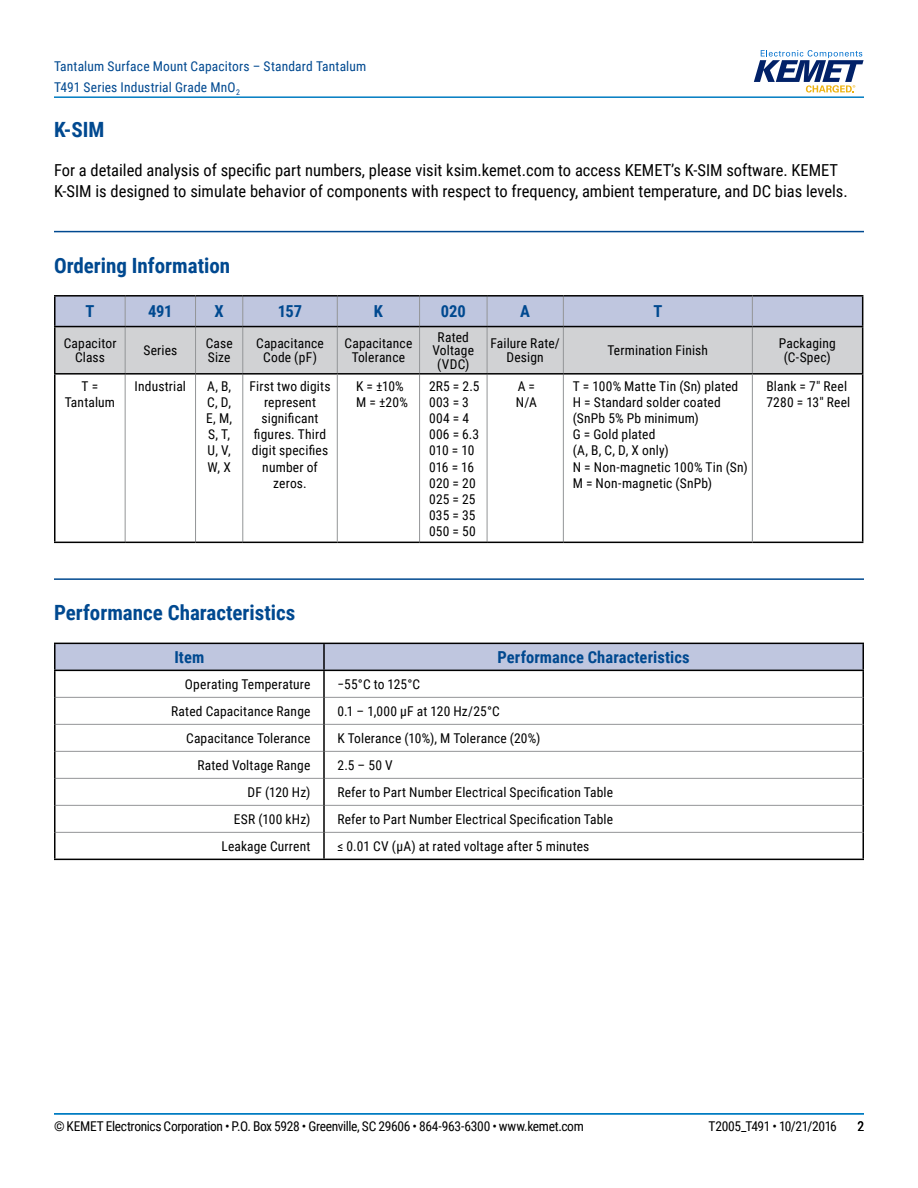
<style>
.page{position:relative;width:918px;height:1188px;background:#fff}
.page>*{position:absolute;margin:0;border:0;box-sizing:border-box;transform-origin:0 0}
.t1{font:700 21px "Roboto Condensed";color:#004990}
.t2{font:16.5px/21px "Roboto Condensed";color:#000}
.t3{font:700 16.5px "Roboto Condensed";letter-spacing:.005em;color:#004990}
.t4{font:13.5px/16.2px "Roboto Condensed";letter-spacing:.01em;color:#000;text-align:center}
.t5{font:13.5px "Roboto Condensed";letter-spacing:-.025em;color:#000}
.t6{font:13.5px/21px "Roboto Condensed";letter-spacing:.01em;color:#004990}
.t7{font:13.5px "Roboto Condensed";letter-spacing:-.035em;color:#000}
</style>
<div class="page">
<hr style="left:54px;top:1113px;width:810px;height:2px;background:#007cc2">
<hr style="left:54px;top:96px;width:810px;height:2px;background:#007cc2">
<svg style="left:754px;top:50px;width:110px;height:43px"></svg>
<hr style="left:54px;top:231px;width:810px;height:1px;background:#004990">
<hr style="left:54px;top:578px;width:810px;height:2px;background:#004990">
<hr style="left:419px;top:375px;width:1px;height:167px;background:#939597">
<hr style="left:487px;top:375px;width:1px;height:167px;background:#939597">
<hr style="left:563px;top:375px;width:1px;height:167px;background:#939597">
<hr style="left:54px;top:327px;width:2px;height:46px;background:#000">
<hr style="left:337px;top:373px;width:83px;height:2px;background:#000">
<hr style="left:420px;top:373px;width:67px;height:2px;background:#000">
<hr style="left:487px;top:373px;width:76px;height:2px;background:#000">
<hr style="left:563px;top:373px;width:189px;height:2px;background:#000">
<hr style="left:337px;top:542px;width:83px;height:1px;background:#000">
<hr style="left:420px;top:542px;width:67px;height:1px;background:#000">
<hr style="left:487px;top:542px;width:76px;height:1px;background:#000">
<hr style="left:563px;top:542px;width:189px;height:1px;background:#000">
<hr style="left:54px;top:295px;width:71px;height:2px;background:#000">
<hr style="left:54px;top:297px;width:2px;height:29px;background:#000">
<hr style="left:125px;top:295px;width:71px;height:2px;background:#000">
<hr style="left:196px;top:295px;width:47px;height:2px;background:#000">
<hr style="left:243px;top:295px;width:94px;height:2px;background:#000">
<hr style="left:337px;top:295px;width:83px;height:2px;background:#000">
<hr style="left:420px;top:295px;width:67px;height:2px;background:#000">
<hr style="left:487px;top:295px;width:76px;height:2px;background:#000">
<hr style="left:563px;top:295px;width:189px;height:2px;background:#000">
<hr style="left:752px;top:295px;width:111px;height:2px;background:#000">
<hr style="left:54px;top:326px;width:71px;height:1px;background:#000">
<svg style="left:55px;top:296px;width:808px;height:78px;background:#c2c5d0"></svg>
<hr style="left:125px;top:375px;width:1px;height:167px;background:#939597">
<hr style="left:195px;top:375px;width:1px;height:167px;background:#939597">
<hr style="left:242px;top:375px;width:1px;height:167px;background:#939597">
<hr style="left:54px;top:373px;width:71px;height:2px;background:#000">
<hr style="left:54px;top:375px;width:2px;height:167px;background:#000">
<hr style="left:125px;top:373px;width:71px;height:2px;background:#000">
<hr style="left:196px;top:373px;width:47px;height:2px;background:#000">
<hr style="left:243px;top:373px;width:94px;height:2px;background:#000">
<hr style="left:54px;top:542px;width:71px;height:1px;background:#000">
<hr style="left:125px;top:542px;width:71px;height:1px;background:#000">
<hr style="left:196px;top:542px;width:47px;height:1px;background:#000">
<hr style="left:243px;top:542px;width:94px;height:1px;background:#000">
<hr style="left:337px;top:375px;width:1px;height:167px;background:#939597">
<hr style="left:752px;top:373px;width:111px;height:2px;background:#000">
<hr style="left:862px;top:375px;width:1px;height:167px;background:#000">
<hr style="left:752px;top:542px;width:111px;height:1px;background:#000">
<hr style="left:752px;top:375px;width:1px;height:167px;background:#939597">
<svg style="left:56px;top:644px;width:808px;height:215px"></svg>
<hr style="left:56px;top:697px;width:267px;height:1px;background:#939597">
<hr style="left:325px;top:697px;width:538px;height:1px;background:#939597">
<hr style="left:56px;top:724px;width:267px;height:1px;background:#939597">
<hr style="left:325px;top:724px;width:538px;height:1px;background:#939597">
<hr style="left:56px;top:751px;width:267px;height:1px;background:#939597">
<hr style="left:325px;top:751px;width:538px;height:1px;background:#939597">
<hr style="left:56px;top:778px;width:267px;height:1px;background:#939597">
<hr style="left:325px;top:778px;width:538px;height:1px;background:#939597">
<hr style="left:56px;top:805px;width:267px;height:1px;background:#939597">
<hr style="left:325px;top:805px;width:538px;height:1px;background:#939597">
<hr style="left:56px;top:832px;width:267px;height:1px;background:#939597">
<hr style="left:325px;top:832px;width:538px;height:1px;background:#939597">
<hr style="left:54px;top:670px;width:270px;height:1px;background:#000">
<hr style="left:324px;top:670px;width:540px;height:1px;background:#000">
<hr style="left:324px;top:643px;width:540px;height:1px;background:#000">
<hr style="left:54px;top:859px;width:270px;height:1px;background:#000">
<hr style="left:324px;top:859px;width:540px;height:1px;background:#000">
<hr style="left:54px;top:643px;width:270px;height:1px;background:#000">
<hr style="left:54px;top:644px;width:2px;height:26px;background:#000">
<hr style="left:323px;top:644px;width:2px;height:26px;background:#000">
<hr style="left:54px;top:671px;width:2px;height:26px;background:#000">
<hr style="left:323px;top:671px;width:2px;height:26px;background:#000">
<hr style="left:54px;top:697px;width:2px;height:27px;background:#000">
<hr style="left:323px;top:697px;width:2px;height:27px;background:#000">
<hr style="left:54px;top:724px;width:2px;height:27px;background:#000">
<hr style="left:323px;top:724px;width:2px;height:27px;background:#000">
<hr style="left:54px;top:751px;width:2px;height:27px;background:#000">
<hr style="left:323px;top:751px;width:2px;height:27px;background:#000">
<hr style="left:54px;top:778px;width:2px;height:27px;background:#000">
<hr style="left:323px;top:778px;width:2px;height:27px;background:#000">
<hr style="left:54px;top:805px;width:2px;height:27px;background:#000">
<hr style="left:323px;top:805px;width:2px;height:27px;background:#000">
<hr style="left:54px;top:832px;width:2px;height:27px;background:#000">
<hr style="left:323px;top:832px;width:2px;height:27px;background:#000">
<p class="t6" style="left:54px;top:57px;width:314px">Tantalum Surface Mount Capacitors – Standard Tantalum<br>T491 Series Industrial Grade MnO<sub>2</sub></p>
<h1 class="t1" style="left:54px;top:115px;width:52px">K-SIM</h1>
<p class="t2" style="left:54px;top:159px;width:795px">For a detailed analysis of speci昀椀c part numbers, please visit ksim.kemet.com to access KEMET’s K-SIM software. KEMET<br>K-SIM is designed to simulate behavior of components with respect to frequency, ambient temperature, and DC bias levels.</p>
<h1 class="t1" style="left:54px;top:251px;width:178px">Ordering Information</h1>
<p class="t3" style="left:85px;top:305px;width:10px">T</p>
<p class="t3" style="left:148px;top:305px;width:26px">491</p>
<p class="t3" style="left:215px;top:305px;width:11px">X</p>
<p class="t3" style="left:278px;top:305px;width:26px">157</p>
<p class="t3" style="left:374px;top:305px;width:11px">K</p>
<p class="t3" style="left:441px;top:305px;width:27px">020</p>
<p class="t3" style="left:520px;top:305px;width:11px">A</p>
<p class="t3" style="left:653px;top:305px;width:10px">T</p>
<p class="t4" style="left:64px;top:338px;width:54px;line-height:13.5px">Capacitor<br>Class</p>
<p class="t4" style="left:143px;top:343px;width:35px">Series</p>
<p class="t4" style="left:206px;top:338px;width:28px;line-height:13.5px;text-align:left">Case<br>Size</p>
<p class="t4" style="left:256px;top:338px;width:69px;line-height:13.5px">Capacitance<br>Code (pF)</p>
<p class="t4" style="left:345px;top:338px;width:69px;line-height:13.5px">Capacitance<br>Tolerance</p>
<p class="t4" style="left:433px;top:331px;width:43px;line-height:13.5px">Rated<br>Voltage (VDC)</p>
<p class="t4" style="left:490px;top:338px;width:71px;line-height:13.5px">Failure Rate/<br>Design</p>
<p class="t4" style="left:608px;top:343px;width:102px">Termination Finish</p>
<p class="t4" style="left:779px;top:338px;width:58px;line-height:13.5px">Packaging (C-Spec)</p>
<p class="t4" style="left:65px;top:379px;width:52px">T =<br>Tantalum</p>
<p class="t4" style="left:135px;top:379px;width:53px">Industrial</p>
<p class="t4" style="left:206px;top:379px;width:27px;text-align:left">A, B,<br>C, D,<br>E, M,<br>S, T,<br>U, V,<br>W, X</p>
<p class="t4" style="left:250px;top:379px;width:82px">First two digits represent signi昀椀cant<br>昀椀gures. Third digit speci昀椀es number of zeros.</p>
<p class="t4" style="left:356px;top:379px;width:53px;text-align:left">K = ±10%<br>M = ±20%</p>
<p class="t4" style="left:429px;top:379px;width:52px;text-align:left">2R5 = 2.5<br>003 = 3<br>004 = 4<br>006 = 6.3<br>010 = 10<br>016 = 16<br>020 = 20<br>025 = 25<br>035 = 35<br>050 = 50</p>
<p class="t4" style="left:516px;top:379px;width:22px;text-align:left">A =<br>N/A</p>
<p class="t4" style="left:573px;top:379px;width:176px;text-align:left">T = 100% Matte Tin (Sn) plated<br>H = Standard solder coated (SnPb 5% Pb minimum)<br>G = Gold plated<br>(A, B, C, D, X only)<br>N = Non-magnetic 100% Tin (Sn)<br>M = Non-magnetic (SnPb)</p>
<p class="t4" style="left:766px;top:379px;width:85px;text-align:left">Blank = 7" Reel<br>7280 = 13" Reel</p>
<h1 class="t1" style="left:54px;top:598px;width:243px">Performance Characteristics</h1>
<p class="t3" style="left:174px;top:646px;width:31px">Item</p>
<p class="t3" style="left:498px;top:646px;width:194px">Performance Characteristics</p>
<p class="t4" style="left:185px;top:677px;width:127px">Operating Temperature</p>
<p class="t4" style="left:338px;top:676px;width:84px">−55°C to 125°C</p>
<p class="t4" style="left:171px;top:704px;width:141px">Rated Capacitance Range</p>
<p class="t4" style="left:338px;top:703px;width:164px">0.1 – 1,000 µF at 120 Hz/25°C</p>
<p class="t4" style="left:186px;top:731px;width:126px">Capacitance Tolerance</p>
<p class="t4" style="left:338px;top:731px;width:204px">K Tolerance (10%), M Tolerance (20%)</p>
<p class="t4" style="left:198px;top:758px;width:114px">Rated Voltage Range</p>
<p class="t4" style="left:338px;top:758px;width:57px">2.5 – 50 V</p>
<p class="t4" style="left:248px;top:785px;width:64px">DF (120 Hz)</p>
<p class="t4" style="left:338px;top:784px;width:277px">Refer to Part Number Electrical Speci昀椀cation Table</p>
<p class="t4" style="left:234px;top:812px;width:78px">ESR (100 kHz)</p>
<p class="t4" style="left:338px;top:811px;width:277px">Refer to Part Number Electrical Speci昀椀cation Table</p>
<p class="t4" style="left:221px;top:839px;width:91px">Leakage Current</p>
<p class="t4" style="left:338px;top:838px;width:253px">≤ 0.01 CV (µA) at rated voltage after 5 minutes</p>
<p class="t5" style="left:54px;top:1120px;width:531px">© KEMET Electronics Corporation • P.O. Box 5928 • Greenville, SC 29606 • 864-963-6300 • www.kemet.com</p>
<p class="t7" style="left:709px;top:1120px;width:130px">T2005_T491 • 10/21/2016</p>
<p class="t4" style="left:857px;top:1119px;width:8px">2</p>
</div>
